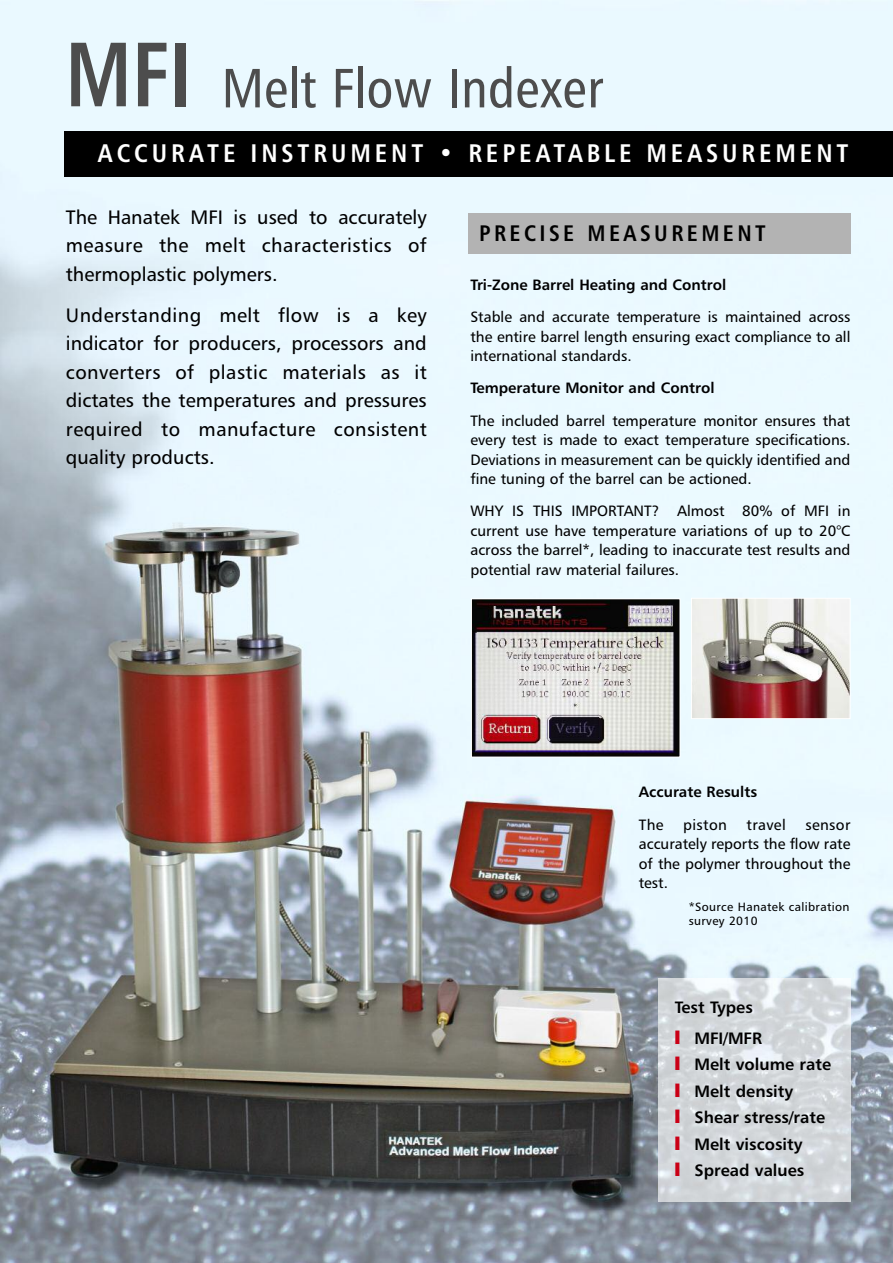
<style>
.page{position:relative;width:893px;height:1263px;background:#fff}
.page>*{position:absolute;margin:0;border:0;box-sizing:border-box;transform-origin:0 0}
.t1{font:55.35px "Humanist 777 BT Roman Condensed B";color:#4d4d4d}
.t2{font:25.5px "Humanist 777 BT Bold Condensed B";letter-spacing:.155em;color:#fff}
.t3{font:22.5px "Humanist 777 BT Bold Condensed B";letter-spacing:.155em;color:#000}
.t4{font:19.5px/28.5px "Humanist 777 BT Roman B";letter-spacing:.02em;color:#000;text-align:justify}
.t5{font:16.5px/26.5px "Humanist 777 BT Bold B";color:#000}
.t6{font:15px/19.5px "Humanist 777 BT Roman B";color:#000;text-align:justify}
.t7{font:15px "Humanist 777 BT Bold B";color:#000}
.t8{font:12px/14.4px "Humanist 777 BT Roman B";letter-spacing:.03em;color:#000}
.s1{font-family:"Humanist 777 BT Bold Condensed B";font-size:91.5px}
</style>
<div class="page">
<img style="left:0;top:0;width:893px;height:1263px">
<div style="left:468px;top:213px;width:383px;height:40px;background:#b3b3b3"></div>
<img style="left:473px;top:600px;width:205px;height:155px">
<div style="left:471px;top:598px;width:209px;height:159px;border:1px solid #fff"></div>
<img style="left:693px;top:600px;width:155px;height:117px">
<div style="left:691px;top:598px;width:159px;height:121px;border:1px solid #fff"></div>
<div style="left:64px;top:131px;width:829px;height:46px;background:#000"></div>
<img style="left:659px;top:978px;width:191px;height:223px">
<svg style="left:675px;top:1030px;width:4px;height:13px"></svg>
<svg style="left:675px;top:1056px;width:4px;height:14px"></svg>
<svg style="left:675px;top:1083px;width:4px;height:13px"></svg>
<svg style="left:675px;top:1109px;width:4px;height:14px"></svg>
<svg style="left:675px;top:1136px;width:4px;height:13px"></svg>
<svg style="left:675px;top:1162px;width:4px;height:14px"></svg>
<h1 class="t1" style="left:65px;top:66px;width:540px"><span class="s1">MFI</span> Melt Flow Indexer</h1>
<h2 class="t2" style="left:98px;top:143px;width:752px">ACCURATE INSTRUMENT • REPEATABLE MEASUREMENT</h2>
<h3 class="t4" style="left:66px;top:204px;width:362px">The Hanatek MFI is used to accurately measure the melt characteristics of thermoplastic polymers.</h3>
<h3 class="t4" style="left:66px;top:302px;width:362px">Understanding melt flow is a key indicator for producers, processors and converters of plastic materials as it dictates the temperatures and pressures required to manufacture consistent quality products.</h3>
<h3 class="t3" style="left:479px;top:225px;width:288px">PRECISE MEASUREMENT</h3>
<p class="t7" style="left:470px;top:279px;width:257px">Tri-Zone Barrel Heating and Control</p>
<p class="t6" style="left:470px;top:308px;width:382px">Stable and accurate temperature is maintained across the entire barrel length ensuring exact compliance to all international standards.</p>
<p class="t7" style="left:470px;top:382px;width:246px">Temperature Monitor and Control</p>
<p class="t6" style="left:470px;top:412px;width:382px">The included barrel temperature monitor ensures that every test is made to exact temperature specifications.<br>Deviations in measurement can be quickly identified and fine tuning of the barrel can be actioned.</p>
<p class="t6" style="left:470px;top:503px;width:382px">WHY IS THIS IMPORTANT? Almost 80% of MFI in current use have temperature variations of up to 20°C across the barrel*, leading to inaccurate test results and potential raw material failures.</p>
<p class="t7" style="left:639px;top:786px;width:120px">Accurate Results</p>
<p class="t6" style="left:639px;top:816px;width:26px">The</p>
<p class="t6" style="left:683px;top:816px;width:45px">piston</p>
<p class="t6" style="left:747px;top:816px;width:41px">travel</p>
<p class="t6" style="left:639px;top:816px;width:213px;text-indent:167px">sensor accurately reports the flow rate of the polymer throughout the test.</p>
<p class="t8" style="left:689px;top:900px;width:162px">*Source Hanatek calibration survey 2010</p>
<p class="t5" style="left:694px;top:993px;width:69px;line-height:30.8px;text-indent:-20px">Test Types<br>MFI/MFR</p>
<p class="t5" style="left:694px;top:1052px;width:138px">Melt volume rate<br>Melt density<br>Shear stress/rate<br>Melt viscosity<br>Spread values</p>
</div>
